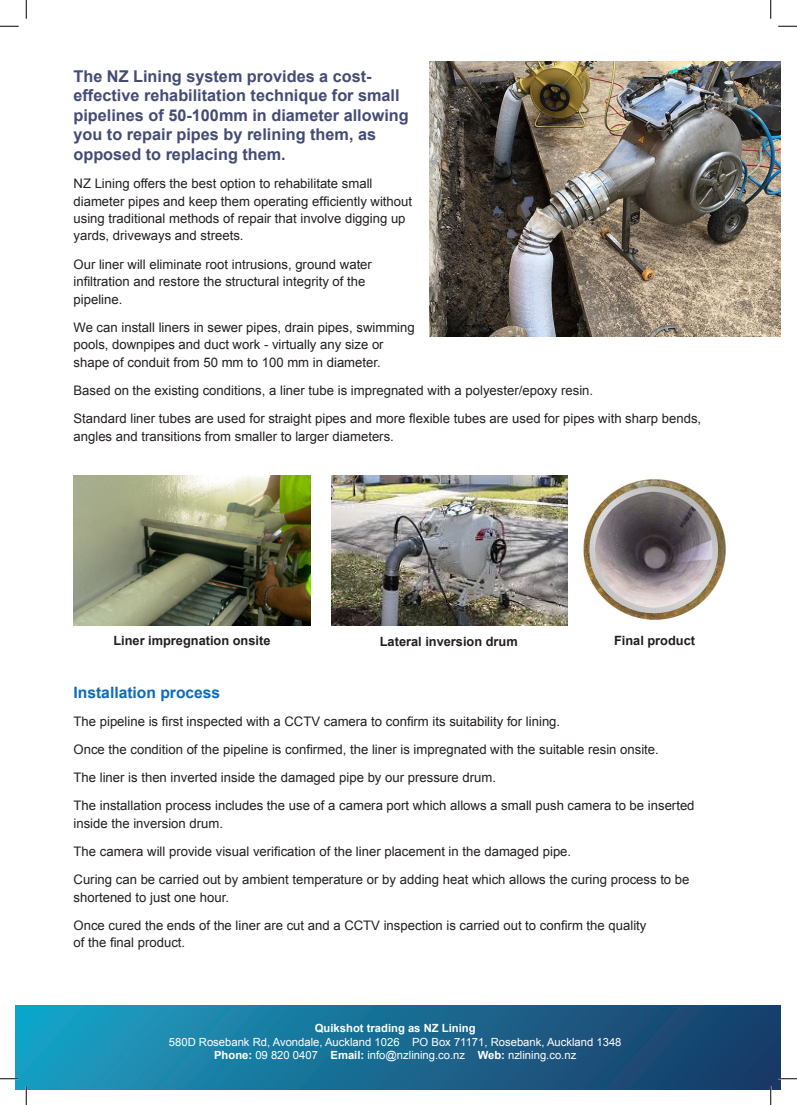
<style>
.page{position:relative;width:797px;height:1105px;background:#fff}
.page>*{position:absolute;margin:0;border:0;box-sizing:border-box;transform-origin:0 0}
.t1{font:700 16.25px/19.5px "Arial";color:#444c75}
.t2{font:700 15.62px "Arial";color:#0d6cb6}
.t3{font:13.12px/28.1px "Arial";color:#231f20}
.t4{font:700 12.75px "Arial";color:#231f20}
.t5{font:11.25px/13.5px "Arial";color:#fff;text-align:center}
.t6{font:700 11.25px "Arial";color:#fff}
.s1{font-weight:700}
</style>
<div class="page">
<div style="left:16px;top:1005px;width:764px;height:84px;background:linear-gradient(to right,#1a9fc3,#193864)"></div>
<img style="left:429px;top:62px;width:351px;height:275px">
<img style="left:583px;top:479px;width:143px;height:141px">
<img style="left:73px;top:476px;width:237px;height:149px">
<img style="left:331px;top:476px;width:237px;height:149px">
<svg style="left:0;top:25px;width:19px;height:2px"></svg>
<svg style="left:778px;top:25px;width:19px;height:2px"></svg>
<svg style="left:0;top:1078px;width:19px;height:1px"></svg>
<svg style="left:778px;top:1078px;width:19px;height:1px"></svg>
<svg style="left:25px;top:0;width:2px;height:19px"></svg>
<svg style="left:25px;top:1086px;width:2px;height:19px"></svg>
<svg style="left:770px;top:0;width:1px;height:19px"></svg>
<svg style="left:770px;top:1086px;width:1px;height:19px"></svg>
<p class="t1" style="left:73px;top:67px;width:337px">The NZ Lining system provides a cost&shy;effective rehabilitation technique for small pipelines of 50-100mm in diameter allowing you to repair pipes by relining them, as opposed to replacing them.</p>
<p class="t3" style="left:73px;top:175px;width:340px;line-height:17.5px">NZ Lining offers the best option to rehabilitate small diameter pipes and keep them operating efficiently without using traditional methods of repair that involve digging up yards, driveways and streets.</p>
<p class="t3" style="left:73px;top:255px;width:300px;line-height:17.5px">Our liner will eliminate root intrusions, ground water infiltration and restore the structural integrity of the pipeline.</p>
<p class="t3" style="left:73px;top:318px;width:343px;line-height:17.5px">We can install liners in sewer pipes, drain pipes, swimming pools, downpipes and duct work - virtually any size or shape of conduit from 50 mm to 100 mm in diameter.</p>
<p class="t3" style="left:73px;top:376px;width:629px">Based on the existing conditions, a liner tube is impregnated with a polyester/epoxy resin.<br>Standard liner tubes are used for straight pipes and more flexible tubes are used for pipes with sharp bends,</p>
<p class="t3" style="left:73px;top:422px;width:322px">angles and transitions from smaller to larger diameters.</p>
<p class="t4" style="left:113px;top:632px;width:159px">Liner impregnation onsite</p>
<p class="t4" style="left:380px;top:633px;width:139px">Lateral inversion drum</p>
<p class="t4" style="left:614px;top:633px;width:82px">Final product</p>
<p class="t2" style="left:73px;top:682px;width:148px">Installation process</p>
<p class="t3" style="left:73px;top:707px;width:622px">The pipeline is first inspected with a CCTV camera to confirm its suitability for lining.<br>Once the condition of the pipeline is confirmed, the liner is impregnated with the suitable resin onsite.<br>The liner is then inverted inside the damaged pipe by our pressure drum.<br>The installation process includes the use of a camera port which allows a small push camera to be inserted</p>
<p class="t3" style="left:73px;top:809px;width:617px">inside the inversion drum.<br>The camera will provide visual verification of the liner placement in the damaged pipe.<br>Curing can be carried out by ambient temperature or by adding heat which allows the curing process to be</p>
<p class="t3" style="left:73px;top:883px;width:574px">shortened to just one hour.<br>Once cured the ends of the liner are cut and a CCTV inspection is carried out to confirm the quality</p>
<p class="t3" style="left:73px;top:929px;width:113px">of the final product.</p>
<p class="t6" style="left:315px;top:1021px;width:162px">Quikshot trading as NZ Lining</p>
<p class="t5" style="left:169px;top:1035px;width:454px">580D Rosebank Rd, Avondale, Auckland 1026 PO Box 71171, Rosebank, Auckland 1348<br><span class="s1">Phone:</span> 09 820 0407 <span class="s1">Email:</span> info@nzlining.co.nz <span class="s1">Web:</span> nzlining.co.nz</p>
</div>
